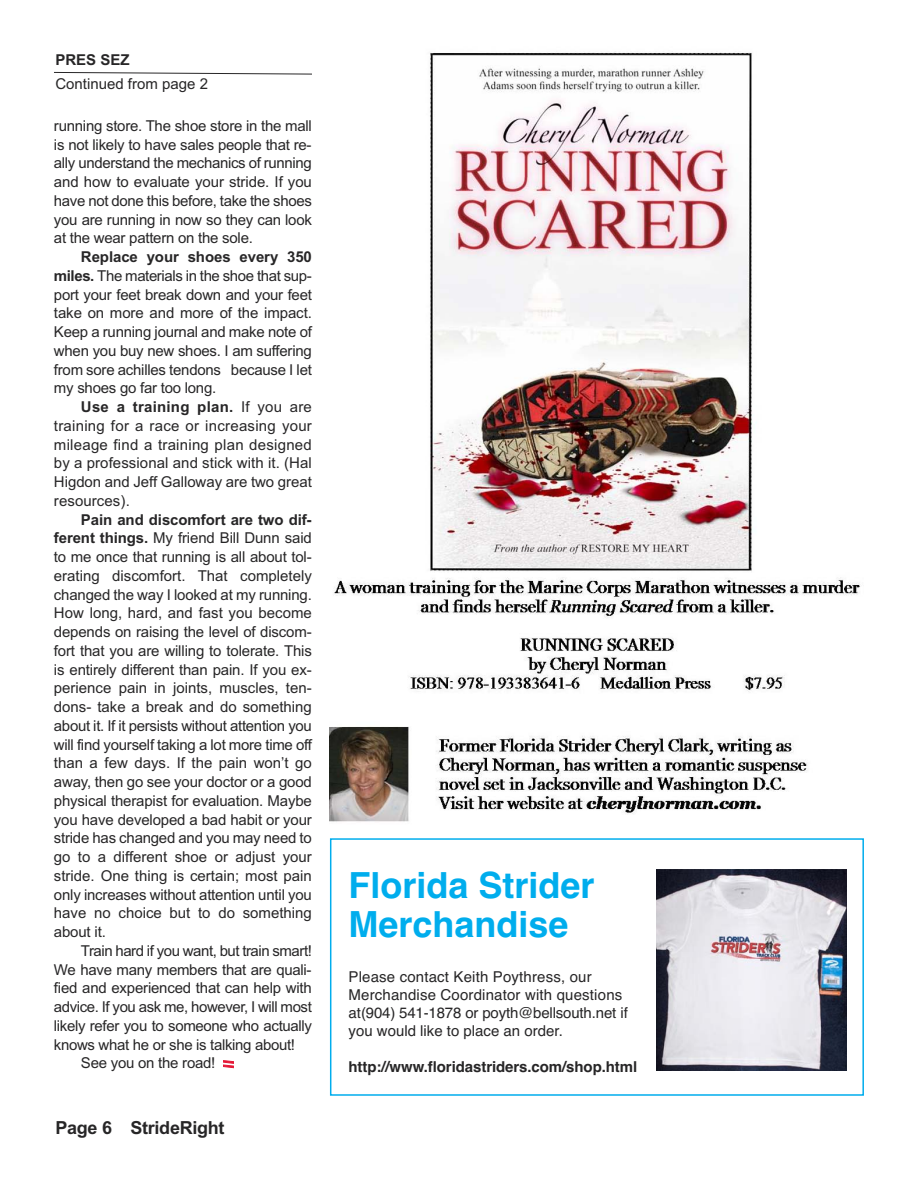
<style>
.page{position:relative;width:918px;height:1188px;background:#fff}
.page>*{position:absolute;margin:0;border:0;box-sizing:border-box;transform-origin:0 0}
.t1{font:700 36px/39px "Helvetica";color:#00aded}
.t2{font:700 18px "Arial";letter-spacing:-.015em;color:#272627}
.t3{font:15px/18.8px "Arial";letter-spacing:-.015em;color:#272627;text-align:justify}
.t4{font:15px/18px "Helvetica";letter-spacing:.01em;color:#272627}
.t5{font:700 15px "Helvetica";letter-spacing:-.005em;color:#272627}
.t6{font:700 15px "Arial";color:#272627}
.s1{font-weight:700}
</style>
<div class="page">
<svg style="left:223px;top:1060px;width:11px;height:8px"></svg>
<svg style="left:54px;top:72px;width:258px;height:3px"></svg>
<img style="left:330px;top:51px;width:531px;height:771px">
<div style="left:330px;top:838px;width:534px;height:258px;border:2px solid #00aded"></div>
<img style="left:657px;top:869px;width:189px;height:201px">
<p class="t6" style="left:55px;top:51px;width:76px">PRES SEZ</p>
<p class="t3" style="left:55px;top:74px;width:154px">Continued from page 2</p>
<p class="t3" style="left:54px;top:116px;width:260px">running store. The shoe store in the mall is not likely to have sales people that re&shy;ally understand the mechanics of running and how to evaluate your stride. If you have not done this before, take the shoes you are running in now so they can look at the wear pattern on the sole.</p>
<p class="t3" style="left:54px;top:248px;width:260px;text-indent:27px"><span class="s1">Replace your shoes every 350 miles.</span> The materials in the shoe that sup&shy;port your feet break down and your feet take on more and more of the impact.<br>Keep a running journal and make note of when you buy new shoes. I am suffering from sore achilles tendons because I let my shoes go far too long.</p>
<p class="t3" style="left:54px;top:398px;width:260px;text-indent:27px"><span class="s1">Use a training plan.</span> If you are training for a race or increasing your mileage find a training plan designed by a professional and stick with it. (Hal Higdon and Jeff Galloway are two great resources).</p>
<p class="t3" style="left:54px;top:510px;width:260px;text-indent:27px"><span class="s1">Pain and discomfort are two dif&shy;ferent things.</span> My friend Bill Dunn said to me once that running is all about tol&shy;erating discomfort. That completely changed the way I looked at my running.<br>How long, hard, and fast you become depends on raising the level of discom&shy;fort that you are willing to tolerate. This is entirely different than pain. If you ex&shy;perience pain in joints, muscles, ten&shy;dons- take a break and do something about it. If it persists without attention you will find yourself taking a lot more time off than a few days. If the pain won’t go away, then go see your doctor or a good physical therapist for evaluation. Maybe you have developed a bad habit or your stride has changed and you may need to go to a different shoe or adjust your stride. One thing is certain; most pain only increases without attention until you have no choice but to do something about it.</p>
<p class="t3" style="left:81px;top:941px;width:232px">Train hard if you want, but train smart!</p>
<p class="t3" style="left:54px;top:960px;width:259px">We have many members that are quali-</p>
<p class="t3" style="left:54px;top:979px;width:259px">fied and experienced that can help with</p>
<p class="t3" style="left:54px;top:998px;width:259px">advice. If you ask me, however, I will most</p>
<p class="t3" style="left:54px;top:1016px;width:260px">likely refer you to someone who actually</p>
<p class="t3" style="left:54px;top:1035px;width:243px">knows what he or she is talking about!</p>
<p class="t3" style="left:81px;top:1054px;width:136px">See you on the road!</p>
<p class="t2" style="left:56px;top:1117px;width:170px">Page 6 StrideRight</p>
<h1 class="t1" style="left:349px;top:866px;width:248px">Florida Strider<br>Merchandise</h1>
<p class="t4" style="left:349px;top:968px;width:281px">Please contact Keith Poythress, our Merchandise Coordinator with questions at(904) 541-1878 or poyth@bellsouth.net if you would like to place an order.</p>
<p class="t5" style="left:349px;top:1058px;width:290px">http://www.floridastriders.com/shop.html</p>
</div>
